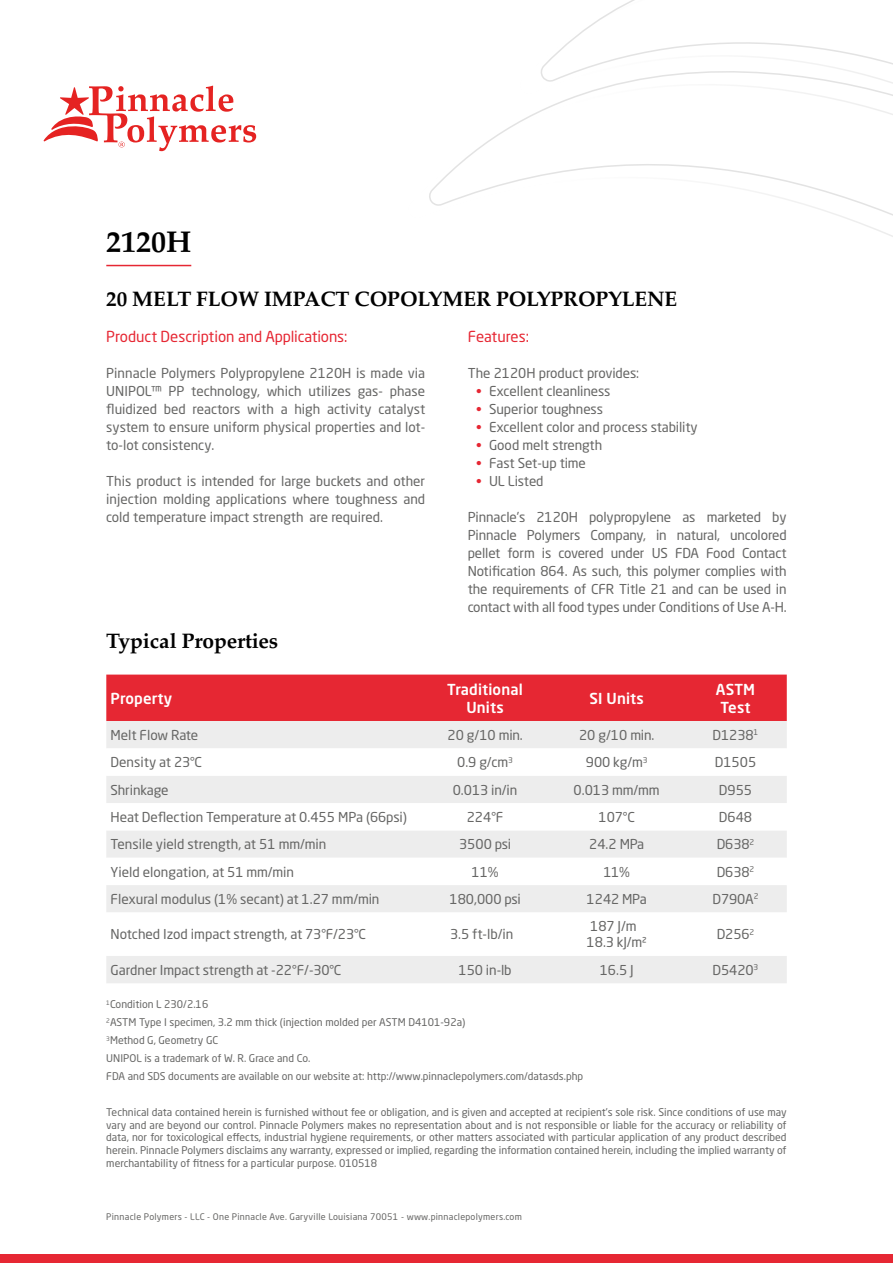
<style>
.page{position:relative;width:893px;height:1263px;background:#fff}
.page>*{position:absolute;margin:0;border:0;box-sizing:border-box;transform-origin:0 0}
.t1{font:700 30px "Palatino";color:#000}
.t2{font:700 21px "Palatino";letter-spacing:-.01em;color:#000}
.t3{font:15px "Neo Sans Pro";color:#e62733}
.t4{font:500 15px/18px "Neo Sans Pro";letter-spacing:.01em;color:#fff;text-align:center}
.t5{font:13.5px/18px "Neo Sans Pro";color:#666665;text-align:justify}
.t6{font:10.5px/12.6px "Neo Sans Pro";color:#666665;text-align:justify}
.t7{font:9px "Neo Sans Pro";letter-spacing:.025em;color:#666665}
.s1{color:#e62733}
</style>
<div class="page">
<svg style="left:44px;top:86px;width:212px;height:65px"></svg>
<svg style="left:429px;top:0;width:464px;height:237px"></svg>
<div style="left:0;top:1254px;width:893px;height:9px;background:#e62733"></div>
<hr style="left:106px;top:265px;width:85px;height:1px;background:#e62733">
<div style="left:106px;top:675px;width:681px;height:46px;background:#e62733"></div>
<div style="left:106px;top:721px;width:681px;height:262px;background:#ededed"></div>
<svg style="left:106px;top:748px;width:681px;height:208px"></svg>
<h1 class="t1" style="left:106px;top:216px;width:86px">2120H</h1>
<h2 class="t2" style="left:106px;top:281px;width:573px">20 MELT FLOW IMPACT COPOLYMER POLYPROPYLENE</h2>
<p class="t3" style="left:106px;top:327px;width:243px">Product Description and Applications:</p>
<p class="t5" style="left:106px;top:364px;width:320px">Pinnacle Polymers Polypropylene 2120H is made via UNIPOL™ PP technology, which utilizes gas- phase fluidized bed reactors with a high activity catalyst system to ensure uniform physical properties and lot&shy;to-lot consistency.</p>
<p class="t5" style="left:106px;top:472px;width:320px">This product is intended for large buckets and other injection molding applications where toughness and cold temperature impact strength are required.</p>
<p class="t3" style="left:468px;top:327px;width:63px">Features:</p>
<p class="t5" style="left:468px;top:364px;width:173px">The 2120H product provides:</p>
<p class="t5" style="left:476px;top:382px;width:136px"><span class="s1">•</span> Excellent cleanliness</p>
<p class="t5" style="left:476px;top:400px;width:128px"><span class="s1">•</span> Superior toughness</p>
<p class="t5" style="left:476px;top:418px;width:223px"><span class="s1">•</span> Excellent color and process stability</p>
<p class="t5" style="left:476px;top:436px;width:127px"><span class="s1">•</span> Good melt strength</p>
<p class="t5" style="left:476px;top:454px;width:111px"><span class="s1">•</span> Fast Set-up time</p>
<p class="t5" style="left:476px;top:472px;width:69px"><span class="s1">•</span> UL Listed</p>
<p class="t5" style="left:468px;top:508px;width:320px">Pinnacle’s 2120H polypropylene as marketed by Pinnacle Polymers Company, in natural, uncolored pellet form is covered under US FDA Food Contact Notification 864. As such, this polymer complies with the requirements of CFR Title 21 and can be used in contact with all food types under Conditions of Use A-H.</p>
<h2 class="t2" style="left:106px;top:623px;width:173px">Typical Properties</h2>
<p class="t4" style="left:111px;top:689px;width:63px">Property</p>
<p class="t4" style="left:447px;top:680px;width:77px">Traditional<br>Units</p>
<p class="t4" style="left:589px;top:689px;width:56px">SI Units</p>
<p class="t4" style="left:716px;top:680px;width:41px">ASTM<br>Test</p>
<p class="t5" style="left:111px;top:726px;width:89px">Melt Flow Rate</p>
<p class="t5" style="left:447px;top:726px;width:77px">20 g/10 min.</p>
<p class="t5" style="left:579px;top:726px;width:77px">20 g/10 min.</p>
<p class="t5" style="left:713px;top:726px;width:47px">D1238<sup>1</sup></p>
<p class="t5" style="left:111px;top:753px;width:93px">Density at 23°C</p>
<p class="t5" style="left:457px;top:753px;width:57px">0.9 g/cm<sup>3</sup></p>
<p class="t5" style="left:586px;top:753px;width:63px">900 kg/m<sup>3</sup></p>
<p class="t5" style="left:715px;top:753px;width:43px">D1505</p>
<p class="t5" style="left:111px;top:780px;width:60px">Shrinkage</p>
<p class="t5" style="left:453px;top:780px;width:66px">0.013 in/in</p>
<p class="t5" style="left:574px;top:780px;width:88px">0.013 mm/mm</p>
<p class="t5" style="left:719px;top:780px;width:35px">D955</p>
<p class="t5" style="left:111px;top:808px;width:298px">Heat Deflection Temperature at 0.455 MPa (66psi)</p>
<p class="t5" style="left:467px;top:808px;width:38px">224°F</p>
<p class="t5" style="left:599px;top:808px;width:38px">107°C</p>
<p class="t5" style="left:719px;top:808px;width:35px">D648</p>
<p class="t5" style="left:111px;top:835px;width:217px">Tensile yield strength, at 51 mm/min</p>
<p class="t5" style="left:459px;top:835px;width:54px">3500 psi</p>
<p class="t5" style="left:589px;top:835px;width:56px">24.2 MPa</p>
<p class="t5" style="left:717px;top:835px;width:39px">D638<sup>2</sup></p>
<p class="t5" style="left:111px;top:862px;width:185px">Yield elongation, at 51 mm/min</p>
<p class="t5" style="left:471px;top:862px;width:29px">11%</p>
<p class="t5" style="left:603px;top:862px;width:28px">11%</p>
<p class="t5" style="left:717px;top:862px;width:39px">D638<sup>2</sup></p>
<p class="t5" style="left:111px;top:890px;width:270px">Flexural modulus (1% secant) at 1.27 mm/min</p>
<p class="t5" style="left:449px;top:890px;width:73px">180,000 psi</p>
<p class="t5" style="left:587px;top:890px;width:62px">1242 MPa</p>
<p class="t5" style="left:712px;top:890px;width:48px">D790A<sup>2</sup></p>
<p class="t5" style="left:111px;top:925px;width:257px">Notched Izod impact strength, at 73°F/23°C</p>
<p class="t5" style="left:450px;top:925px;width:65px">3.5 ft-lb/in</p>
<p class="t5" style="left:587px;top:918px;width:62px;line-height:16.2px">187 J/m<br>18.3 kJ/m²</p>
<p class="t5" style="left:717px;top:925px;width:39px">D256<sup>2</sup></p>
<p class="t5" style="left:111px;top:961px;width:232px">Gardner Impact strength at -22°F/-30°C</p>
<p class="t5" style="left:458px;top:961px;width:55px">150 in-lb</p>
<p class="t5" style="left:600px;top:961px;width:35px">16.5 J</p>
<p class="t5" style="left:713px;top:961px;width:47px">D5420<sup>3</sup></p>
<p class="t6" style="left:106px;top:995px;width:478px;line-height:18px;text-align:left"><sup>1</sup>Condition L 230/2.16<br><sup>2</sup>ASTM Type I specimen, 3.2 mm thick (injection molded per ASTM D4101-92a)<br><sup>3</sup>Method G, Geometry GC<br>UNIPOL is a trademark of W. R. Grace and Co.<br>FDA and SDS documents are available on our website at: http://www.pinnaclepolymers.com/datasds.php</p>
<p class="t6" style="left:106px;top:1106px;width:682px">Technical data contained herein is furnished without fee or obligation, and is given and accepted at recipient’s sole risk. Since conditions of use may vary and are beyond our control. Pinnacle Polymers makes no representation about and is not responsible or liable for the accuracy or reliability of data, nor for toxicological effects, industrial hygiene requirements, or other matters associated with particular application of any product described herein. Pinnacle Polymers disclaims any warranty, expressed or implied, regarding the information contained herein, including the implied warranty of merchantability of fitness for a particular purpose. 010518</p>
<p class="t7" style="left:106px;top:1211px;width:417px">Pinnacle Polymers - LLC - One Pinnacle Ave. Garyville Louisiana 70051 - www.pinnaclepolymers.com</p>
</div>
